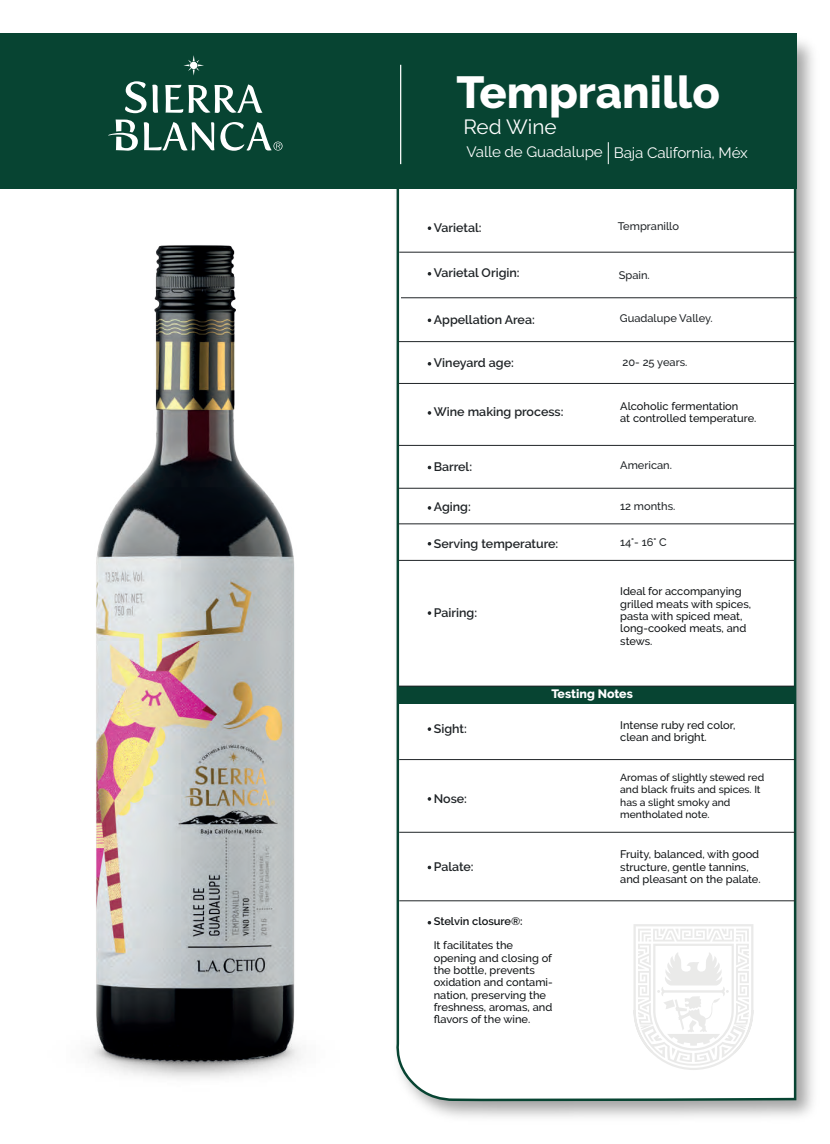
<style>
.page{position:relative;width:830px;height:1144px;background:#fff}
.page>*{position:absolute;margin:0;border:0;box-sizing:border-box;transform-origin:0 0}
.t1{font:800 44.75px "Raleway";color:#fff}
.t2{font:20.5px "Raleway";color:#fff}
.t3{font:15px "Raleway";letter-spacing:-.005em;color:#fff}
.t4{font:600 12.25px "Raleway";color:#202427}
.t5{font:800 12.12px "Raleway";color:#fff}
.t6{font:500 11px/12.2px "Raleway";color:#101315}
.t7{font:500 11px "Raleway";color:#202427}
.t8{font:500 10.88px/12.2px "Raleway";color:#101315}
.t9{font:600 10.88px "Raleway";color:#101315}
.t10{font:500 10.25px/12.2px "Raleway";color:#101315}
</style>
<div class="page">
<img style="left:432px;top:33px;width:381px;height:1085px">
<svg style="left:432px;top:38px;width:365px;height:1064px"></svg>
<div style="left:0;top:33px;width:796px;height:156px;background:#074432"></div>
<div style="left:398px;top:686px;width:395px;height:18px;background:#074432"></div>
<hr style="left:400px;top:65px;width:1px;height:99px;background:#fff">
<svg style="left:607px;top:142px;width:1px;height:22px"></svg>
<hr style="left:399px;top:252px;width:395px;height:1px;background:#202427">
<hr style="left:401px;top:298px;width:395px;height:1px;background:#202427">
<hr style="left:398px;top:341px;width:395px;height:1px;background:#202427">
<hr style="left:398px;top:383px;width:395px;height:1px;background:#202427">
<hr style="left:398px;top:445px;width:395px;height:1px;background:#202427">
<hr style="left:398px;top:488px;width:395px;height:1px;background:#202427">
<hr style="left:398px;top:524px;width:395px;height:1px;background:#202427">
<hr style="left:399px;top:759px;width:395px;height:1px;background:#202427">
<hr style="left:398px;top:560px;width:395px;height:1px;background:#202427">
<hr style="left:399px;top:832px;width:395px;height:1px;background:#202427">
<hr style="left:399px;top:901px;width:395px;height:1px;background:#202427">
<hr style="left:398px;top:686px;width:395px;height:1px;background:#202427">
<svg style="left:108px;top:55px;width:174px;height:96px"></svg>
<img style="left:89px;top:189px;width:343px;height:921px">
<svg style="left:633px;top:924px;width:120px;height:146px"></svg>
<h1 class="t1" style="left:456px;top:66px;width:265px">Tempranillo</h1>
<h2 class="t2" style="left:463px;top:115px;width:95px">Red Wine</h2>
<h3 class="t3" style="left:466px;top:144px;width:283px">Valle de Guadalupe Baja California, Méx</h3>
<p class="t4" style="left:433px;top:221px;width:49px">Varietal:</p>
<p class="t4" style="left:433px;top:266px;width:87px">Varietal Origin:</p>
<p class="t4" style="left:433px;top:312px;width:102px">Appellation Area:</p>
<p class="t4" style="left:433px;top:355px;width:82px">Vineyard age:</p>
<p class="t4" style="left:433px;top:405px;width:131px">Wine making process:</p>
<p class="t4" style="left:433px;top:459px;width:40px">Barrel:</p>
<p class="t4" style="left:433px;top:500px;width:39px">Aging:</p>
<p class="t4" style="left:433px;top:536px;width:126px">Serving temperature:</p>
<p class="t4" style="left:433px;top:606px;width:45px">Pairing:</p>
<p class="t7" style="left:617px;top:220px;width:63px">Tempranillo</p>
<p class="t7" style="left:618px;top:269px;width:33px">Spain.</p>
<p class="t7" style="left:619px;top:312px;width:94px">Guadalupe Valley.</p>
<p class="t7" style="left:622px;top:356px;width:66px">20- 25 years.</p>
<p class="t8" style="left:620px;top:400px;width:138px">Alcoholic fermentation<br>at controlled temperature.</p>
<p class="t7" style="left:620px;top:459px;width:53px">American.</p>
<p class="t7" style="left:620px;top:500px;width:57px">12 months.</p>
<p class="t7" style="left:620px;top:536px;width:48px">14°- 16° C</p>
<p class="t6" style="left:620px;top:585px;width:132px">Ideal for accompanying grilled meats with spices, pasta with spiced meat, long-cooked meats, and stews.</p>
<p class="t4" style="left:433px;top:722px;width:35px">Sight:</p>
<p class="t4" style="left:433px;top:791px;width:35px">Nose:</p>
<p class="t4" style="left:433px;top:860px;width:41px">Palate:</p>
<p class="t5" style="left:551px;top:687px;width:83px">Testing Notes</p>
<p class="t6" style="left:620px;top:719px;width:117px">Intense ruby red color, clean and bright.</p>
<p class="t10" style="left:620px;top:771px;width:145px">Aromas of slightly stewed red and black fruits and spices. It has a slight smoky and mentholated note.</p>
<p class="t6" style="left:620px;top:848px;width:142px">Fruity, balanced, with good structure, gentle tannins, and pleasant on the palate.</p>
<p class="t9" style="left:433px;top:915px;width:90px">Stelvin closure®:</p>
<p class="t8" style="left:433px;top:939px;width:120px">It facilitates the opening and closing of the bottle, prevents oxidation and contami&shy;nation, preserving the freshness, aromas, and flavors of the wine.</p>
</div>
